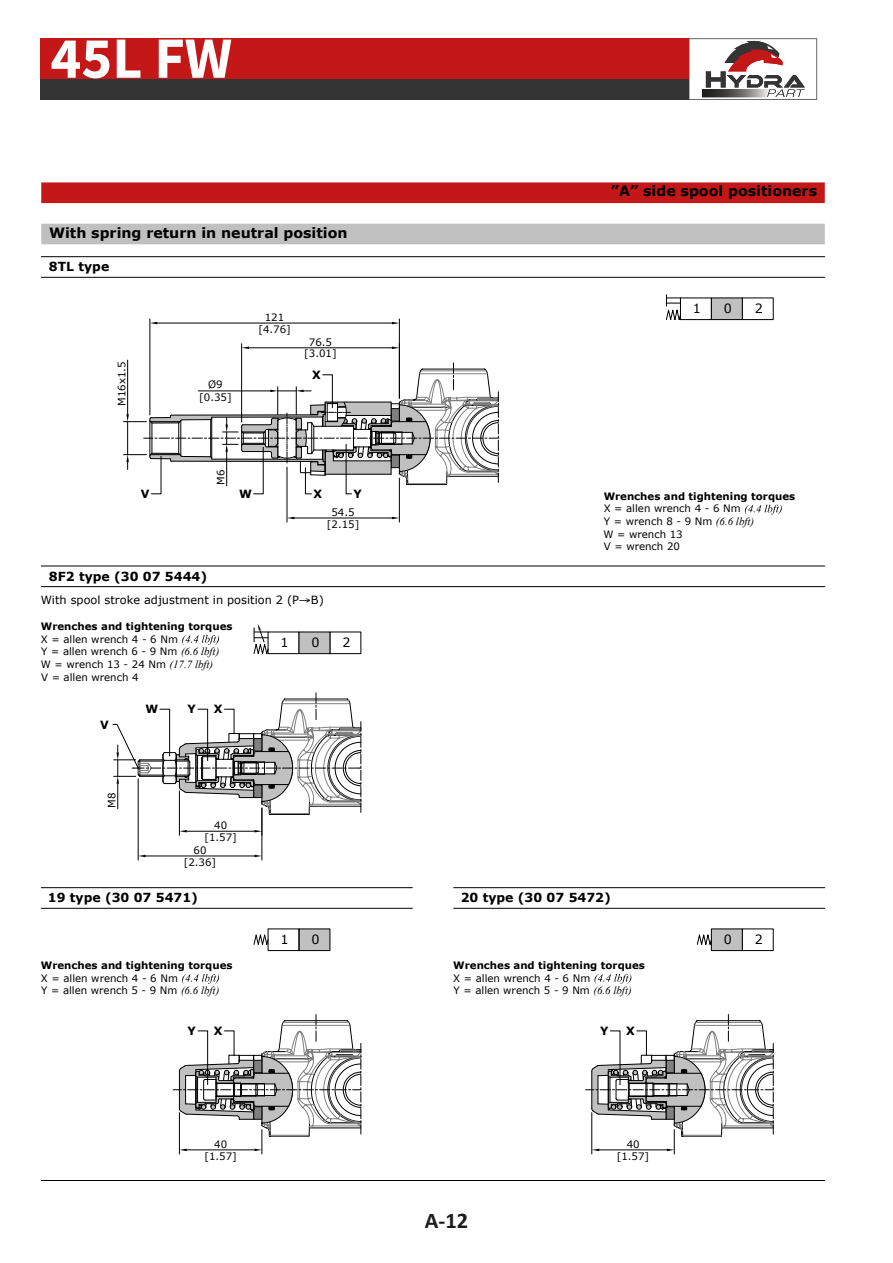
<style>
.page{position:relative;width:893px;height:1263px;background:#fff}
.page>*{position:absolute;margin:0;border:0;box-sizing:border-box;transform-origin:0 0}
.t1{font:700 58.5px "Source Sans Pro";color:#fff}
.t2{font:700 22.5px "Calibri";color:#1d1d1b}
.t3{font:700 14.25px "Verdana";color:#000}
.t4{font:12.75px "Verdana";color:#000}
.t5{font:700 12.45px "Verdana";color:#000}
.t6{font:11.4px "Verdana";color:#000}
.t7{font:700 11.4px "Verdana";color:#000}
.t8{font:10.2px/12.8px "Verdana";color:#000;text-align:center}
.t9{font:700 10.2px "Verdana";color:#000}
.s1{font-family:"Times New Roman";font-style:italic;font-size:10.95px}
</style>
<div class="page">
<div style="left:41px;top:182px;width:784px;height:21px;background:#c41718"></div>
<hr style="left:41px;top:1180px;width:784px;height:1px;background:#000">
<div style="left:41px;top:224px;width:784px;height:20px;background:#c0c0c0"></div>
<div style="left:330px;top:632px;width:31px;height:22px;border:1px solid #000"></div>
<div style="left:268px;top:632px;width:31px;height:22px;border:1px solid #000"></div>
<svg style="left:301px;top:634px;width:27px;height:18px"></svg>
<div style="left:299px;top:632px;width:31px;height:22px;border:1px solid #000"></div>
<svg style="left:301px;top:931px;width:27px;height:18px"></svg>
<div style="left:299px;top:929px;width:31px;height:22px;border:1px solid #000"></div>
<svg style="left:253px;top:934px;width:15px;height:11px"></svg>
<div style="left:268px;top:929px;width:31px;height:22px;border:1px solid #000"></div>
<div style="left:742px;top:929px;width:32px;height:22px;border:1px solid #000"></div>
<svg style="left:697px;top:929px;width:44px;height:21px"></svg>
<div style="left:711px;top:929px;width:32px;height:22px;border:1px solid #000"></div>
<hr style="left:41px;top:277px;width:784px;height:1px;background:#000">
<hr style="left:41px;top:256px;width:784px;height:1px;background:#000">
<hr style="left:41px;top:908px;width:371px;height:1px;background:#000">
<hr style="left:41px;top:887px;width:371px;height:1px;background:#000">
<hr style="left:454px;top:908px;width:371px;height:1px;background:#000">
<hr style="left:454px;top:887px;width:371px;height:1px;background:#000">
<div style="left:742px;top:298px;width:32px;height:22px;border:1px solid #000"></div>
<div style="left:680px;top:298px;width:32px;height:22px;border:1px solid #000"></div>
<svg style="left:713px;top:300px;width:28px;height:18px"></svg>
<div style="left:711px;top:298px;width:32px;height:22px;border:1px solid #000"></div>
<svg style="left:666px;top:295px;width:15px;height:25px"></svg>
<svg style="left:253px;top:624px;width:16px;height:30px"></svg>
<svg style="left:745px;top:505px;width:37px;height:10px"></svg>
<svg style="left:182px;top:974px;width:37px;height:10px"></svg>
<svg style="left:595px;top:974px;width:36px;height:10px"></svg>
<hr style="left:41px;top:586px;width:784px;height:1px;background:#000">
<hr style="left:41px;top:566px;width:784px;height:1px;background:#000">
<svg style="left:182px;top:635px;width:37px;height:10px"></svg>
<hr style="left:127px;top:360px;width:1px;height:54px;background:#000">
<hr style="left:399px;top:478px;width:1px;height:44px;background:#000">
<hr style="left:287px;top:467px;width:1px;height:55px;background:#000">
<hr style="left:294px;top:518px;width:98px;height:1px;background:#000">
<svg style="left:392px;top:517px;width:7px;height:2px"></svg>
<svg style="left:287px;top:517px;width:7px;height:2px"></svg>
<hr style="left:241px;top:344px;width:1px;height:78px;background:#000">
<hr style="left:249px;top:347px;width:143px;height:1px;background:#000">
<svg style="left:392px;top:347px;width:7px;height:2px"></svg>
<svg style="left:242px;top:347px;width:7px;height:2px"></svg>
<hr style="left:399px;top:319px;width:1px;height:79px;background:#000">
<hr style="left:150px;top:319px;width:1px;height:96px;background:#000">
<hr style="left:157px;top:323px;width:235px;height:1px;background:#000">
<svg style="left:392px;top:322px;width:7px;height:2px"></svg>
<svg style="left:150px;top:322px;width:7px;height:2px"></svg>
<hr style="left:262px;top:808px;width:1px;height:52px;background:#000">
<hr style="left:138px;top:779px;width:1px;height:81px;background:#000">
<hr style="left:146px;top:856px;width:108px;height:1px;background:#000">
<svg style="left:254px;top:855px;width:8px;height:2px"></svg>
<svg style="left:138px;top:855px;width:8px;height:2px"></svg>
<svg style="left:124px;top:363px;width:375px;height:145px"></svg>
<svg style="left:112px;top:693px;width:250px;height:145px"></svg>
<svg style="left:173px;top:1014px;width:189px;height:141px"></svg>
<svg style="left:586px;top:1014px;width:188px;height:141px"></svg>
<div style="left:40px;top:38px;width:649px;height:42px;background:#c41718"></div>
<div style="left:40px;top:79px;width:649px;height:21px;background:#343434"></div>
<svg style="left:689px;top:38px;width:128px;height:62px"></svg>
<h1 class="t1" style="left:50px;top:19px;width:183px">45L FW</h1>
<h3 class="t3" style="left:49px;top:223px;width:300px">With spring return in neutral position</h3>
<p class="t5" style="left:49px;top:259px;width:62px">8TL type</p>
<p class="t8" style="left:115px;top:406px;width:46px;rotate:-90deg">M16x1.5</p>
<p class="t8" style="left:199px;top:378px;width:34px">Ø9 [0.35]</p>
<p class="t8" style="left:258px;top:311px;width:34px;line-height:11.9px">121 [4.76]</p>
<p class="t8" style="left:304px;top:336px;width:34px;line-height:12px">76.5 [3.01]</p>
<p class="t7" style="left:312px;top:367px;width:10px">X</p>
<p class="t8" style="left:214px;top:485px;width:17px;rotate:-90deg">M6</p>
<p class="t7" style="left:141px;top:486px;width:10px">V</p>
<p class="t7" style="left:239px;top:486px;width:14px">W</p>
<p class="t7" style="left:313px;top:486px;width:10px">X</p>
<p class="t7" style="left:354px;top:486px;width:10px">Y</p>
<p class="t8" style="left:327px;top:506px;width:34px;line-height:11.9px">54.5 [2.15]</p>
<p class="t5" style="left:49px;top:568px;width:160px">8F2 type (30 07 5444)</p>
<p class="t6" style="left:41px;top:592px;width:285px">With spool stroke adjustment in position 2 (P→B)</p>
<p class="t9" style="left:41px;top:619px;width:193px">Wrenches and tightening torques</p>
<p class="t8" style="left:41px;top:633px;width:180px;text-align:left">X = allen wrench 4 - 6 Nm<br>Y = allen wrench 6 - 9 Nm <span class="s1">(6.6 lbft)<br></span>W = wrench 13 - 24 Nm <span class="s1">(17.7 lbft)<br></span>V = allen wrench 4</p>
<p class="t7" style="left:100px;top:717px;width:10px">V</p>
<p class="t8" style="left:106px;top:808px;width:17px;rotate:-90deg">M8</p>
<p class="t7" style="left:145px;top:701px;width:14px">W</p>
<p class="t7" style="left:188px;top:701px;width:10px">Y</p>
<p class="t7" style="left:214px;top:701px;width:10px">X</p>
<p class="t8" style="left:214px;top:819px;width:14px">40</p>
<p class="t8" style="left:204px;top:831px;width:34px">[1.57]</p>
<p class="t8" style="left:194px;top:844px;width:14px">60</p>
<p class="t8" style="left:184px;top:856px;width:34px">[2.36]</p>
<p class="t4" style="left:281px;top:634px;width:10px">1</p>
<p class="t4" style="left:312px;top:634px;width:10px">0</p>
<p class="t4" style="left:342px;top:634px;width:10px">2</p>
<h3 class="t3" style="left:611px;top:182px;width:208px">”A” side spool positioners</h3>
<p class="t4" style="left:693px;top:300px;width:10px">1</p>
<p class="t4" style="left:724px;top:300px;width:10px">0</p>
<p class="t4" style="left:755px;top:300px;width:10px">2</p>
<p class="t9" style="left:604px;top:489px;width:193px">Wrenches and tightening torques</p>
<p class="t8" style="left:604px;top:502px;width:152px;text-align:left">X = allen wrench 4 - 6 Nm<br>Y = wrench 8 - 9 Nm <span class="s1">(6.6 lbft)<br></span>W = wrench 13<br>V = wrench 20</p>
<p class="t5" style="left:48px;top:890px;width:152px">19 type (30 07 5471)</p>
<p class="t5" style="left:461px;top:890px;width:152px">20 type (30 07 5472)</p>
<p class="t4" style="left:281px;top:931px;width:10px">1</p>
<p class="t4" style="left:312px;top:931px;width:10px">0</p>
<p class="t4" style="left:724px;top:931px;width:10px">0</p>
<p class="t4" style="left:755px;top:931px;width:10px">2</p>
<p class="t9" style="left:41px;top:958px;width:193px">Wrenches and tightening torques</p>
<p class="t8" style="left:41px;top:972px;width:180px;text-align:left">X = allen wrench 4 - 6 Nm<br>Y = allen wrench 5 - 9 Nm <span class="s1">(6.6 lbft)</span></p>
<p class="t9" style="left:453px;top:958px;width:193px">Wrenches and tightening torques</p>
<p class="t8" style="left:453px;top:972px;width:180px;text-align:left">X = allen wrench 4 - 6 Nm<br>Y = allen wrench 5 - 9 Nm <span class="s1">(6.6 lbft)</span></p>
<p class="t7" style="left:188px;top:1023px;width:10px">Y</p>
<p class="t7" style="left:214px;top:1023px;width:10px">X</p>
<p class="t7" style="left:600px;top:1023px;width:10px">Y</p>
<p class="t7" style="left:626px;top:1023px;width:10px">X</p>
<p class="t8" style="left:204px;top:1138px;width:34px;line-height:12px">40 [1.57]</p>
<p class="t8" style="left:617px;top:1138px;width:34px;line-height:12px">40 [1.57]</p>
<h2 class="t2" style="left:425px;top:1205px;width:45px">A-12</h2>
</div>
